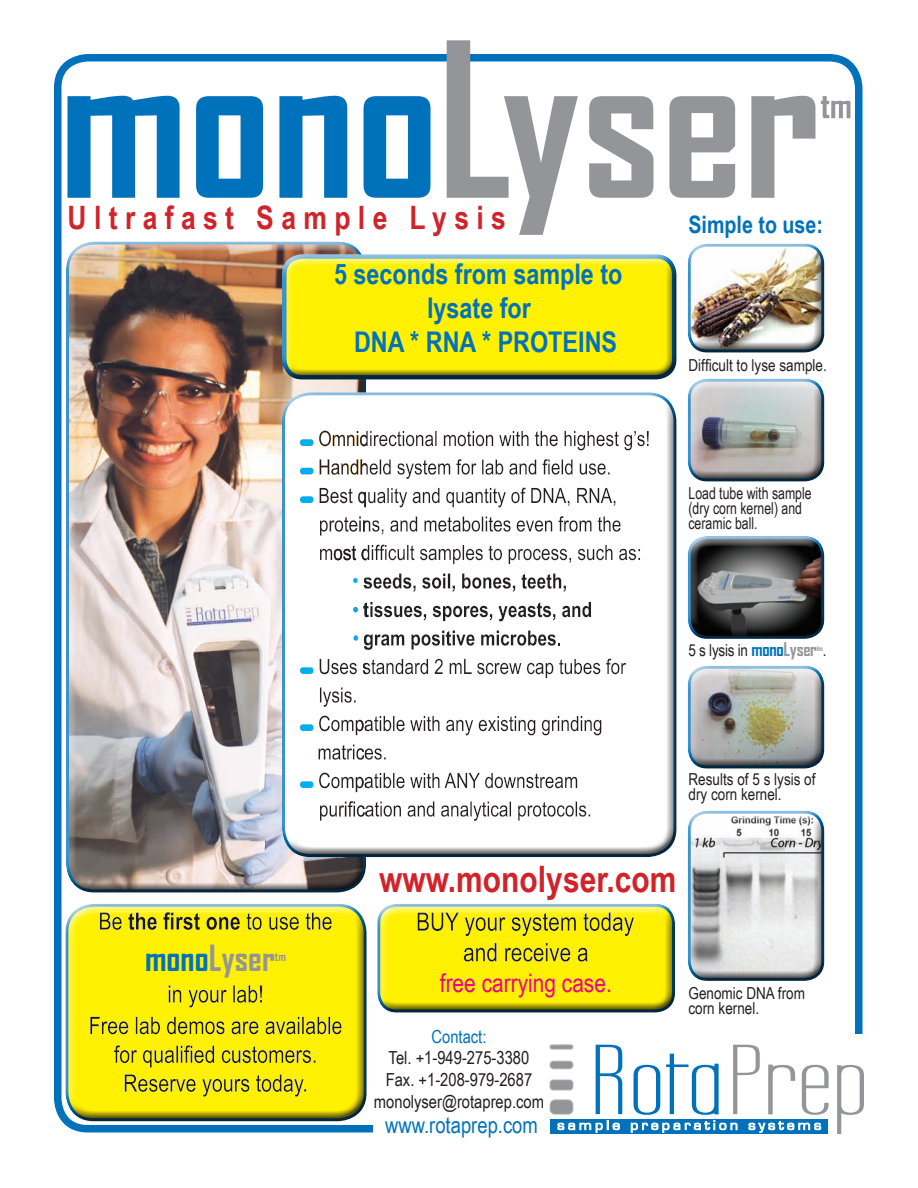
<style>
.page{position:relative;width:918px;height:1188px;background:#fff}
.page>*{position:absolute;margin:0;border:0;box-sizing:border-box;transform-origin:0 0}
.t1{font:700 36.45px "Arial Narrow";color:#d1232a}
.t2{font:700 34.5px "Agency FB";color:#939598}
.t3{font:700 32.25px "Arial Narrow";letter-spacing:.23em;color:#d1232a}
.t4{font:700 28.5px/34.2px "Arial Narrow";color:#0072bc;text-align:center}
.t5{font:25.5px "Arial Narrow";color:#ed028c}
.t6{font:700 24px "Arial Narrow";color:#0072bc}
.t7{font:22.5px "Arial Narrow";color:#0072bc}
.t8{font:21px "Arial Narrow";color:#00aeef}
.t9{font:18px/21.6px "Arial Narrow";color:#231f20;text-align:center}
.t10{font:18px "Arial Narrow";color:#0072bc}
.t11{font:16.5px/15px "Arial Narrow";color:#231f20}
.t12{font:16.5px/15px "Arial Narrow";color:#231f20;scale:.91 1}
.t13{font:700 12.3px "Agency FB";color:#939598}
.t14{font:700 7.05px "Agency FB";color:#939598}
.s1{font-family:"Agency FB";font-weight:700;font-size:18px;color:#0072bc}
.s2{font-family:"Agency FB";font-weight:700;font-size:18px;color:#939598}
.s3{color:#0072bc}
</style>
<div class="page">
<div style="left:54px;top:54px;width:808px;height:1078px;border:8px solid #0072bc;border-radius:30px"></div>
<div style="left:64px;top:249px;width:303px;height:645px;background:#231f20;opacity:.75"></div>
<svg style="left:68px;top:96px;width:112px;height:102px"></svg>
<svg style="left:196px;top:96px;width:67px;height:102px"></svg>
<svg style="left:279px;top:96px;width:68px;height:102px"></svg>
<svg style="left:364px;top:96px;width:67px;height:102px"></svg>
<svg style="left:447px;top:40px;width:131px;height:195px"></svg>
<svg style="left:589px;top:96px;width:64px;height:102px"></svg>
<svg style="left:669px;top:96px;width:66px;height:102px"></svg>
<svg style="left:751px;top:96px;width:64px;height:102px"></svg>
<svg style="left:821px;top:96px;width:29px;height:22px"></svg>
<div style="left:544px;top:1034px;width:320px;height:100px;background:#fff"></div>
<div style="left:551px;top:1119px;width:277px;height:15px;background:#0072bc"></div>
<svg style="left:557px;top:1120px;width:63px;height:13px"></svg>
<svg style="left:596px;top:1045px;width:26px;height:69px"></svg>
<svg style="left:631px;top:1045px;width:198px;height:88px"></svg>
<svg style="left:837px;top:1065px;width:27px;height:69px"></svg>
<img style="left:549px;top:1101px;width:35px;height:24px">
<img style="left:549px;top:1080px;width:25px;height:21px">
<img style="left:549px;top:1060px;width:25px;height:20px">
<img style="left:549px;top:1044px;width:25px;height:6px">
<div style="left:688px;top:378px;width:138px;height:92px;background:#fff;opacity:.75"></div>
<div style="left:688px;top:382px;width:138px;height:100px;background:#231f20;opacity:.75"></div>
<div style="left:687px;top:535px;width:138px;height:93px;background:#fff;opacity:.75"></div>
<div style="left:687px;top:540px;width:138px;height:100px;background:#231f20;opacity:.75"></div>
<div style="left:687px;top:810px;width:138px;height:160px;background:#fff;opacity:.75"></div>
<div style="left:687px;top:815px;width:138px;height:166px;background:#231f20;opacity:.75"></div>
<div style="left:687px;top:664px;width:138px;height:94px;background:#fff;opacity:.75"></div>
<div style="left:687px;top:670px;width:138px;height:99px;background:#231f20;opacity:.75"></div>
<div style="left:688px;top:243px;width:138px;height:98px;background:#fff;opacity:.75"></div>
<div style="left:688px;top:247px;width:138px;height:106px;background:#231f20;opacity:.75"></div>
<div style="left:375px;top:901px;width:303px;height:100px;background:#fff;opacity:.75"></div>
<div style="left:375px;top:908px;width:303px;height:107px;background:#231f20;opacity:.75"></div>
<div style="left:280px;top:399px;width:399px;height:461px;background:#231f20;opacity:.75"></div>
<div style="left:280px;top:252px;width:399px;height:116px;background:#fff;opacity:.75"></div>
<div style="left:280px;top:258px;width:399px;height:124px;background:#231f20;opacity:.75"></div>
<div style="left:373px;top:1117px;width:172px;height:19px;background:#fff"></div>
<div style="left:63px;top:901px;width:306px;height:204px;background:#fff;opacity:.75"></div>
<div style="left:63px;top:911px;width:306px;height:213px;background:#231f20;opacity:.75"></div>
<h3 class="t3" style="left:68px;top:193px;width:440px">Ultrafast Sample Lysis</h3>
<h3 class="t4" style="left:334px;top:255px;width:290px">5 seconds from sample to lysate for<br>DNA * RNA * PROTEINS</h3>
<p class="t8" style="left:352px;top:566px;width:8px">•</p>
<h3 class="t6" style="left:688px;top:207px;width:136px">Simple to use:</h3>
<p class="t11" style="left:688px;top:357px;width:140px">Difficult to lyse sample.</p>
<p class="t12" style="left:688px;top:485px;width:137px">Load tube with sample (dry corn kernel) and ceramic ball.</p>
<p class="t11" style="left:688px;top:642px;width:140px">5 s lysis in <span class="s1">mono</span><span class="s2">Lyser</span> .</p>
<p class="t14" style="left:817px;top:644px;width:8px">tm</p>
<h2 class="t2" style="left:145px;top:937px;width:131px"><span class="s3">mono</span>Lyser</h2>
<p class="t13" style="left:275px;top:949px;width:13px">tm</p>
<p class="t11" style="left:688px;top:771px;width:129px">Results of 5 s lysis of dry corn kernel.</p>
<h1 class="t1" style="left:379px;top:851px;width:299px">www.monolyser.com</h1>
<h3 class="t5" style="left:440px;top:964px;width:173px">free carrying case.</h3>
<p class="t10" style="left:432px;top:1023px;width:56px">Contact:</p>
<p class="t9" style="left:374px;top:1047px;width:172px">Tel. +1-949-275-3380<br>Fax. +1-208-979-2687 monolyser@rotaprep.com</p>
<h3 class="t7" style="left:385px;top:1108px;width:154px">www.rotaprep.com</h3>
<p class="t11" style="left:688px;top:985px;width:118px">Genomic DNA from corn kernel.</p>
</div>
